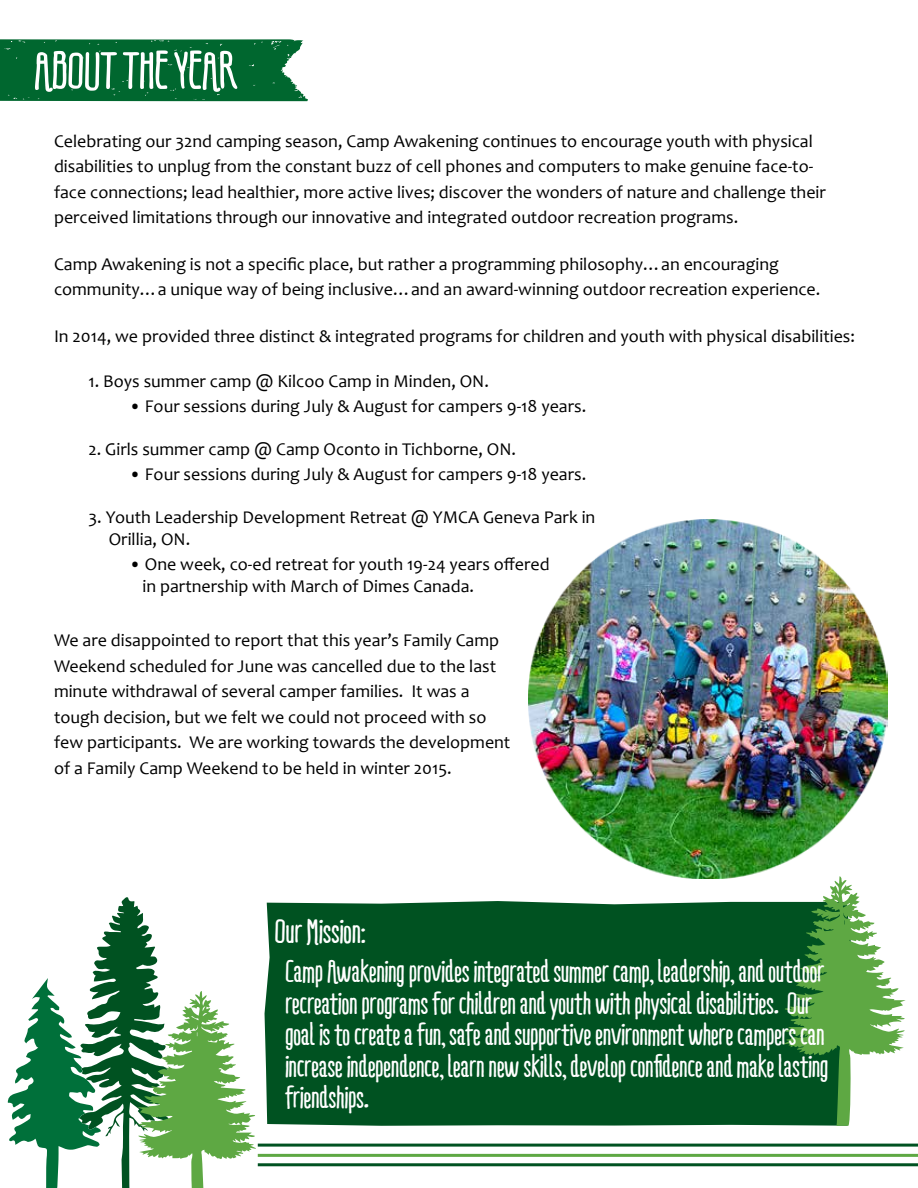
<style>
.page{position:relative;width:918px;height:1188px;background:#fff}
.page>*{position:absolute;margin:0;border:0;box-sizing:border-box;transform-origin:0 0}
.t1{font:700 52.5px "Ridemy Bike Pro";color:#fff}
.t2{font:700 34.5px "Ridemy Bike Pro";color:#fff}
.t3{font:700 31.5px/31.5px "Ridemy Bike Pro";color:#fff}
.t4{font:18px/25.5px "Candara";color:#000}
</style>
<div class="page">
<svg style="left:8px;top:897px;width:248px;height:291px"></svg>
<hr style="left:258px;top:1163px;width:660px;height:3px;background:#005221">
<hr style="left:258px;top:1154px;width:660px;height:3px;background:#5ea843">
<hr style="left:258px;top:1144px;width:660px;height:3px;background:#005221">
<svg style="left:0;top:39px;width:308px;height:62px;background:#0d6f3a"></svg>
<div style="left:265px;top:901px;width:519px;height:225px;background:#005221"></div>
<svg style="left:784px;top:879px;width:121px;height:247px"></svg>
<img style="left:529px;top:520px;width:358px;height:359px">
<h1 class="t1" style="left:35px;top:39px;width:203px">ABOUT THE YEAR</h1>
<p class="t4" style="left:54px;top:128px;width:773px">Celebrating our 32nd camping season, Camp Awakening continues to encourage youth with physical disabilities to unplug from the constant buzz of cell phones and computers to make genuine face-to&shy;face connections; lead healthier, more active lives; discover the wonders of nature and challenge their perceived limitations through our innovative and integrated outdoor recreation programs.</p>
<p class="t4" style="left:54px;top:251px;width:768px">Camp Awakening is not a specific place, but rather a programming philosophy…an encouraging community…a unique way of being inclusive…and an award-winning outdoor recreation experience.</p>
<p class="t4" style="left:54px;top:323px;width:803px">In 2014, we provided three distinct &amp; integrated programs for children and youth with physical disabilities:</p>
<p class="t4" style="left:89px;top:368px;width:402px">1. Boys summer camp @ Kilcoo Camp in Minden, ON.</p>
<p class="t4" style="left:129px;top:393px;width:459px">• Four sessions during July &amp; August for campers 9-18 years.</p>
<p class="t4" style="left:89px;top:436px;width:429px">2. Girls summer camp @ Camp Oconto in Tichborne, ON.</p>
<p class="t4" style="left:129px;top:462px;width:459px">• Four sessions during July &amp; August for campers 9-18 years.</p>
<p class="t4" style="left:109px;top:506px;width:488px;line-height:21.6px;text-indent:-20px">3. Youth Leadership Development Retreat @ YMCA Geneva Park in<br>Orillia, ON.</p>
<p class="t4" style="left:143px;top:553px;width:409px;line-height:21.6px;text-indent:-14px">• One week, co-ed retreat for youth 19-24 years offered in partnership with March of Dimes Canada.</p>
<p class="t4" style="left:54px;top:627px;width:458px">We are disappointed to report that this year’s Family Camp Weekend scheduled for June was cancelled due to the last minute withdrawal of several camper families. It was a tough decision, but we felt we could not proceed with so few participants. We are working towards the development of a Family Camp Weekend to be held in winter 2015.</p>
<h2 class="t2" style="left:275px;top:910px;width:93px">Our Mission:</h2>
<p class="t3" style="left:285px;top:956px;width:545px">Camp Awakening provides integrated summer camp, leadership, and outdoor recreation programs for children and youth with physical disabilities. Our goal is to create a fun, safe and supportive environment where campers can increase independence, learn new skills, develop confidence and make lasting friendships.</p>
</div>
